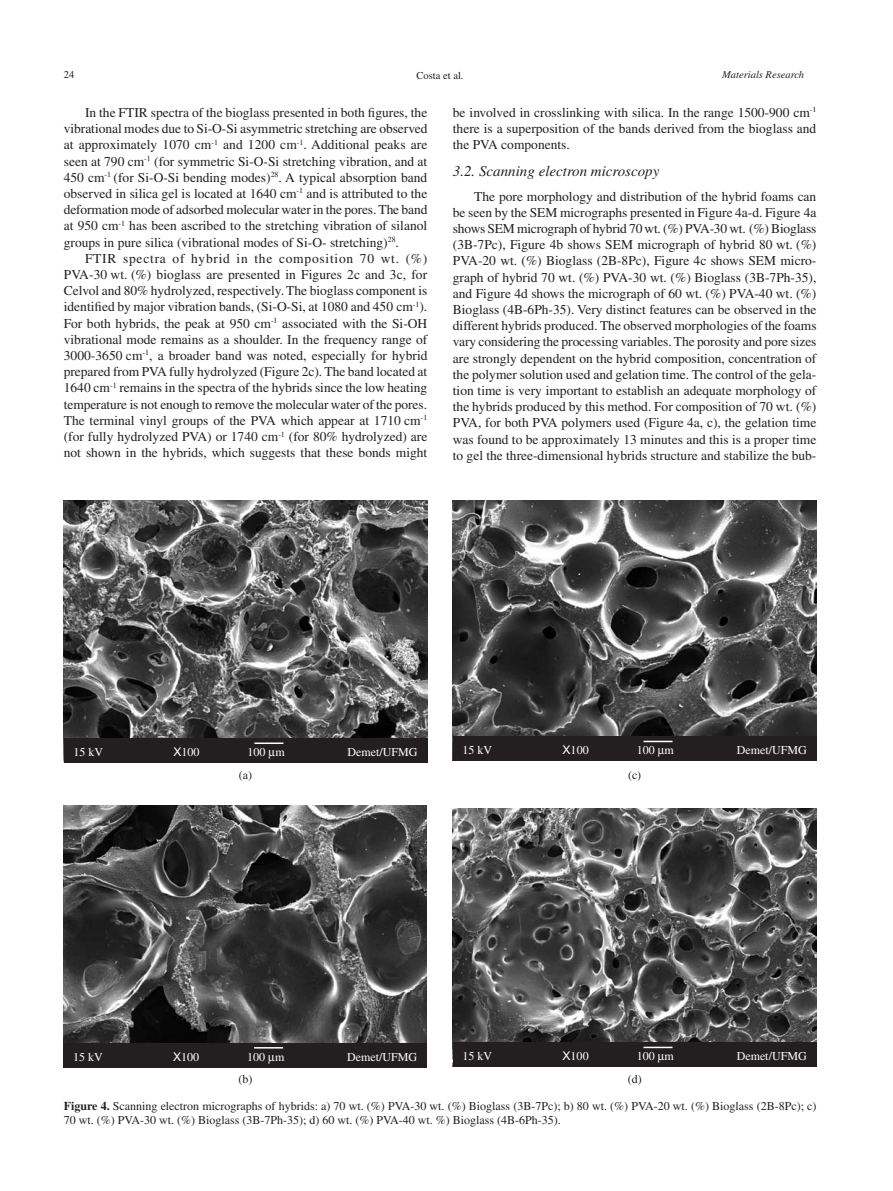
<style>
.page{position:relative;width:893px;height:1191px;background:#fff}
.page>*{position:absolute;margin:0;border:0;box-sizing:border-box;transform-origin:0 0}
.Sub-sub-titulo{font:italic 15px "Times";color:#231f20}
.Corpo{font:13.5px/16.2px "Times";color:#231f20;text-align:justify}
.Figura{font:12px/14.4px "Times";color:#231f20}
.t1{font:12px "Times";color:#fff}
.t2{font:italic 10.5px "Times";color:#231f20}
.t3{font:10.5px "Times";color:#231f20}
.s1{font-family:"Arial"}
.s2{font-weight:700}
</style>
<div class="page">
<img style="left:64px;top:500px;width:363px;height:238px">
<div style="left:64px;top:738px;width:363px;height:24px;background:#231f20"></div>
<hr style="left:254px;top:742px;width:29px;height:2px;background:#fff">
<img style="left:453px;top:500px;width:363px;height:236px">
<div style="left:453px;top:736px;width:363px;height:25px;background:#231f20"></div>
<hr style="left:643px;top:740px;width:29px;height:2px;background:#fff">
<img style="left:63px;top:805px;width:364px;height:238px">
<div style="left:63px;top:1043px;width:364px;height:24px;background:#231f20"></div>
<svg style="left:254px;top:1047px;width:29px;height:1px"></svg>
<img style="left:453px;top:808px;width:363px;height:234px">
<div style="left:453px;top:1042px;width:363px;height:24px;background:#231f20"></div>
<hr style="left:643px;top:1046px;width:29px;height:2px;background:#fff">
<p class="t3" style="left:64px;top:69px;width:12px">24</p>
<p class="t3" style="left:417px;top:69px;width:48px">Costa et al.</p>
<p class="t2" style="left:722px;top:68px;width:83px">Materials Research</p>
<p class="Corpo" style="left:64px;top:104px;width:365px;text-indent:21px">In the FTIR spectra of the bioglass presented in both figures, the vibrational modes due to Si-O-Si asymmetric stretching are observed at approximately 1070 cm<sup>-1</sup> and 1200 cm<sup>-1</sup>. Additional peaks are seen at 790 cm<sup>-1</sup> (for symmetric Si-O-Si stretching vibration, and at 450 cm<sup>‑1</sup> (for Si-O-Si bending modes)<sup>28</sup>. A typical absorption band observed in silica gel is located at 1640 cm<sup>-1</sup> and is attributed to the deformation mode of adsorbed molecular water in the pores. The band at 950 cm<sup>-1</sup> has been ascribed to the stretching vibration of silanol groups in pure silica (vibrational modes of Si-O- stretching)<sup>28</sup>.</p>
<p class="Corpo" style="left:64px;top:250px;width:365px;text-indent:21px">FTIR spectra of hybrid in the composition 70 wt. (%)<br>PVA‑30 wt. (%) bioglass are presented in Figures 2c and 3c, for Celvol and 80% hydrolyzed, respectively. The bioglass component is identified by major vibration bands, (Si-O-Si, at 1080 and 450 cm<sup>‑1</sup>).<br>For both hybrids, the peak at 950 cm<sup>-1</sup> associated with the Si-OH vibrational mode remains as a shoulder. In the frequency range of 3000-3650 cm<sup>‑1</sup>, a broader band was noted, especially for hybrid prepared from PVA fully hydrolyzed (Figure 2c). The band located at 1640 cm<sup>-1</sup> remains in the spectra of the hybrids since the low heating temperature is not enough to remove the molecular water of the pores.<br>The terminal vinyl groups of the PVA which appear at 1710 cm<sup>-1 </sup>(for fully hydrolyzed PVA) or 1740 cm<sup>-1</sup> (for 80% hydrolyzed) are not shown in the hybrids, which suggests that these bonds might</p>
<p class="Corpo" style="left:453px;top:104px;width:365px">be involved in crosslinking with silica. In the range 1500-900 cm<sup>-1 </sup>there is a superposition of the bands derived from the bioglass and the PVA components.</p>
<p class="Sub-sub-titulo" style="left:453px;top:163px;width:208px">3.2. Scanning electron microscopy</p>
<p class="Corpo" style="left:453px;top:188px;width:365px;text-indent:21px">The pore morphology and distribution of the hybrid foams can be seen by the SEM micrographs presented in Figure 4a-d. Figure 4a shows SEM micrograph of hybrid 70 wt. (%) PVA-30 wt. (%) Bioglass (3B-7Pc), Figure 4b shows SEM micrograph of hybrid 80 wt. (%)<br>PVA-20 wt. (%) Bioglass (2B-8Pc), Figure 4c shows SEM micro&shy;graph of hybrid 70 wt. (%) PVA-30 wt. (%) Bioglass (3B-7Ph‑35), and Figure 4d shows the micrograph of 60 wt. (%) PVA-40 wt. (%)<br>Bioglass (4B-6Ph-35). Very distinct features can be observed in the different hybrids produced. The observed morphologies of the foams vary considering the processing variables. The porosity and pore sizes are strongly dependent on the hybrid composition, concentration of the polymer solution used and gelation time. The control of the gela&shy;tion time is very important to establish an adequate morphology of the hybrids produced by this method. For composition of 70 wt. (%)<br>PVA, for both PVA polymers used (Figure 4a, c), the gelation time was found to be approximately 13 minutes and this is a proper time to gel the three-dimensional hybrids structure and stabilize the bub-</p>
<p class="t1" style="left:74px;top:745px;width:31px">15 kV</p>
<p class="t1" style="left:174px;top:745px;width:28px"><span class="s1">X</span>100</p>
<p class="t1" style="left:248px;top:745px;width:39px">100 m</p>
<p class="t1" style="left:348px;top:745px;width:71px">Demet/UFMG</p>
<p class="Figura" style="left:239px;top:767px;width:15px">(a)</p>
<p class="t1" style="left:463px;top:743px;width:31px">15 kV</p>
<p class="t1" style="left:563px;top:743px;width:28px"><span class="s1">X</span>100</p>
<p class="t1" style="left:637px;top:743px;width:39px">100 m</p>
<p class="t1" style="left:737px;top:743px;width:71px">Demet/UFMG</p>
<p class="Figura" style="left:628px;top:767px;width:15px">(c)</p>
<p class="t1" style="left:463px;top:1049px;width:31px">15 kV</p>
<p class="t1" style="left:563px;top:1049px;width:28px"><span class="s1">X</span>100</p>
<p class="t1" style="left:637px;top:1049px;width:39px">100 m</p>
<p class="t1" style="left:737px;top:1049px;width:71px">Demet/UFMG</p>
<p class="Figura" style="left:628px;top:1072px;width:15px">(d)</p>
<p class="Figura" style="left:64px;top:1098px;width:754px"><span class="s2">Figure 4.</span> Scanning electron micrographs of hybrids: a) 70 wt. (%) PVA-30 wt. (%) Bioglass (3B-7Pc); b) 80 wt. (%) PVA-20 wt. (%) Bioglass (2B-8Pc); c)<br>70 wt. (%) PVA-30 wt. (%) Bioglass (3B-7Ph-35); d) 60 wt. (%) PVA-40 wt. %) Bioglass (4B-6Ph-35).</p>
<p class="t1" style="left:73px;top:1050px;width:31px">15 kV</p>
<p class="t1" style="left:173px;top:1050px;width:28px"><span class="s1">X</span>100</p>
<p class="t1" style="left:247px;top:1050px;width:39px">100 m</p>
<p class="t1" style="left:347px;top:1050px;width:71px">Demet/UFMG</p>
<p class="Figura" style="left:239px;top:1072px;width:15px">(b)</p>
</div>
